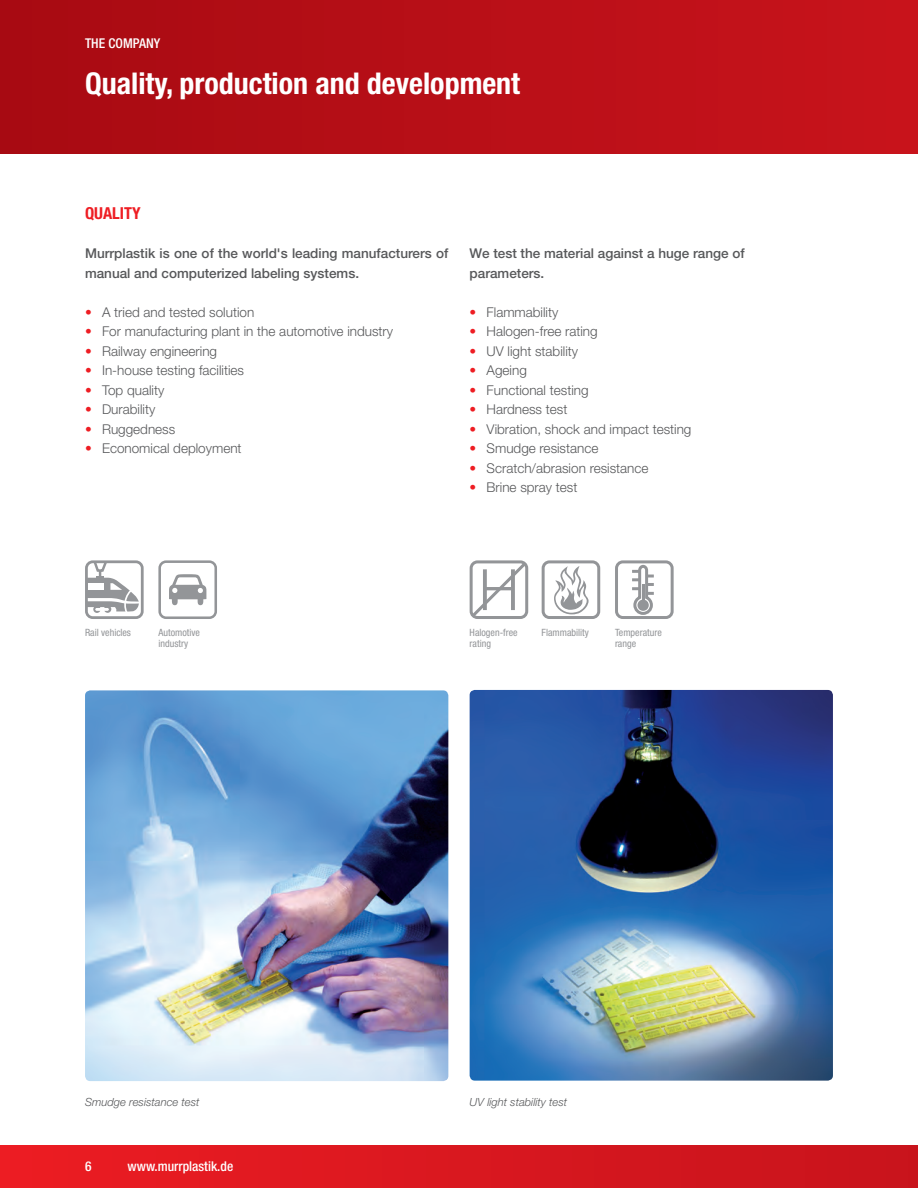
<style>
.page{position:relative;width:918px;height:1188px;background:#fff}
.page>*{position:absolute;margin:0;border:0;box-sizing:border-box;transform-origin:0 0}
.t1{font:300 57px "Helvetica Neue LT Pro";color:#939598}
.t2{font:700 condensed 30px "Helvetica Neue LT Pro";color:#fff}
.t3{font:700 condensed 16.5px "Helvetica Neue LT Pro";color:#ee1d23}
.t4{font:300 13.5px "Helvetica Neue LT Pro";color:#57585a}
.t5{font:500 13.5px/19.5px "Helvetica Neue LT Pro";color:#57585a}
.t6{font:500 condensed 13.5px "Helvetica Neue LT Pro";color:#fff}
.t7{font:italic 300 11.25px "Helvetica Neue LT Pro";color:#57585a}
.t8{font:condensed 10.05px/10.9px "Helvetica Neue LT Pro";color:#939598}
.s1{color:#ee1d23}
</style>
<div class="page">
<div style="left:0;top:1145px;width:918px;height:43px;background:linear-gradient(to right,#ec1c23,#c7131c)"></div>
<div style="left:0;top:0;width:918px;height:153px;background:linear-gradient(to right,#a70a12,#c9131c)"></div>
<img style="left:470px;top:690px;width:363px;height:391px">
<img style="left:85px;top:690px;width:363px;height:391px">
<div style="left:615px;top:560px;width:59px;height:59px;border:3px solid #939598;border-radius:6px"></div>
<svg style="left:632px;top:563px;width:22px;height:53px"></svg>
<div style="left:542px;top:560px;width:58px;height:59px;border:3px solid #939598;border-radius:6px"></div>
<svg style="left:554px;top:566px;width:35px;height:48px"></svg>
<svg style="left:89px;top:564px;width:51px;height:51px"></svg>
<div style="left:85px;top:560px;width:59px;height:59px;border:3px solid #939598;border-radius:6px"></div>
<div style="left:158px;top:560px;width:59px;height:59px;border:3px solid #939598;border-radius:6px"></div>
<svg style="left:169px;top:574px;width:37px;height:31px"></svg>
<svg style="left:469px;top:560px;width:60px;height:59px"></svg>
<p class="t6" style="left:85px;top:35px;width:77px">The company</p>
<h2 class="t2" style="left:85px;top:65px;width:437px">Quality, production and development</h2>
<p class="t3" style="left:85px;top:203px;width:57px">Quality</p>
<p class="t5" style="left:85px;top:244px;width:365px">Murrplastik is one of the world's leading manufacturers of manual and computerized labeling systems.</p>
<p class="t4" style="left:85px;top:304px;width:171px"><span class="s1">•</span> A tried and tested solution</p>
<p class="t4" style="left:85px;top:323px;width:310px"><span class="s1">•</span> For manufacturing plant in the automotive industry</p>
<p class="t4" style="left:85px;top:343px;width:134px"><span class="s1">•</span> Railway engineering</p>
<p class="t4" style="left:85px;top:362px;width:161px"><span class="s1">•</span> In-house testing facilities</p>
<p class="t4" style="left:85px;top:382px;width:81px"><span class="s1">•</span> Top quality</p>
<p class="t4" style="left:85px;top:401px;width:72px"><span class="s1">•</span> Durability</p>
<p class="t4" style="left:85px;top:421px;width:92px"><span class="s1">•</span> Ruggedness</p>
<p class="t4" style="left:85px;top:440px;width:158px"><span class="s1">•</span> Economical deployment</p>
<p class="t5" style="left:470px;top:244px;width:277px">We test the material against a huge range of parameters.</p>
<p class="t4" style="left:470px;top:304px;width:90px"><span class="s1">•</span> Flammability</p>
<p class="t4" style="left:470px;top:323px;width:130px"><span class="s1">•</span> Halogen-free rating</p>
<p class="t4" style="left:470px;top:343px;width:110px"><span class="s1">•</span> UV light stability</p>
<p class="t4" style="left:470px;top:362px;width:59px"><span class="s1">•</span> Ageing</p>
<p class="t4" style="left:470px;top:382px;width:121px"><span class="s1">•</span> Functional testing</p>
<p class="t4" style="left:470px;top:401px;width:99px"><span class="s1">•</span> Hardness test</p>
<p class="t4" style="left:470px;top:421px;width:223px"><span class="s1">•</span> Vibration, shock and impact testing</p>
<p class="t4" style="left:470px;top:440px;width:130px"><span class="s1">•</span> Smudge resistance</p>
<p class="t4" style="left:470px;top:460px;width:180px"><span class="s1">•</span> Scratch/abrasion resistance</p>
<p class="t4" style="left:470px;top:479px;width:109px"><span class="s1">•</span> Brine spray test</p>
<p class="t8" style="left:85px;top:627px;width:47px">Rail vehicles</p>
<p class="t8" style="left:158px;top:627px;width:43px">Automotive industry</p>
<h1 class="t1" style="left:479px;top:555px;width:42px">H</h1>
<p class="t8" style="left:470px;top:627px;width:50px">Halogen-free rating</p>
<p class="t8" style="left:542px;top:627px;width:49px">Flammability</p>
<p class="t8" style="left:615px;top:627px;width:48px">Temperature range</p>
<p class="t7" style="left:85px;top:1095px;width:116px">Smudge resistance test</p>
<p class="t7" style="left:470px;top:1095px;width:99px">UV light stability test</p>
<p class="t6" style="left:85px;top:1158px;width:8px">6</p>
<p class="t6" style="left:128px;top:1158px;width:107px">www.murrplastik.de</p>
</div>
